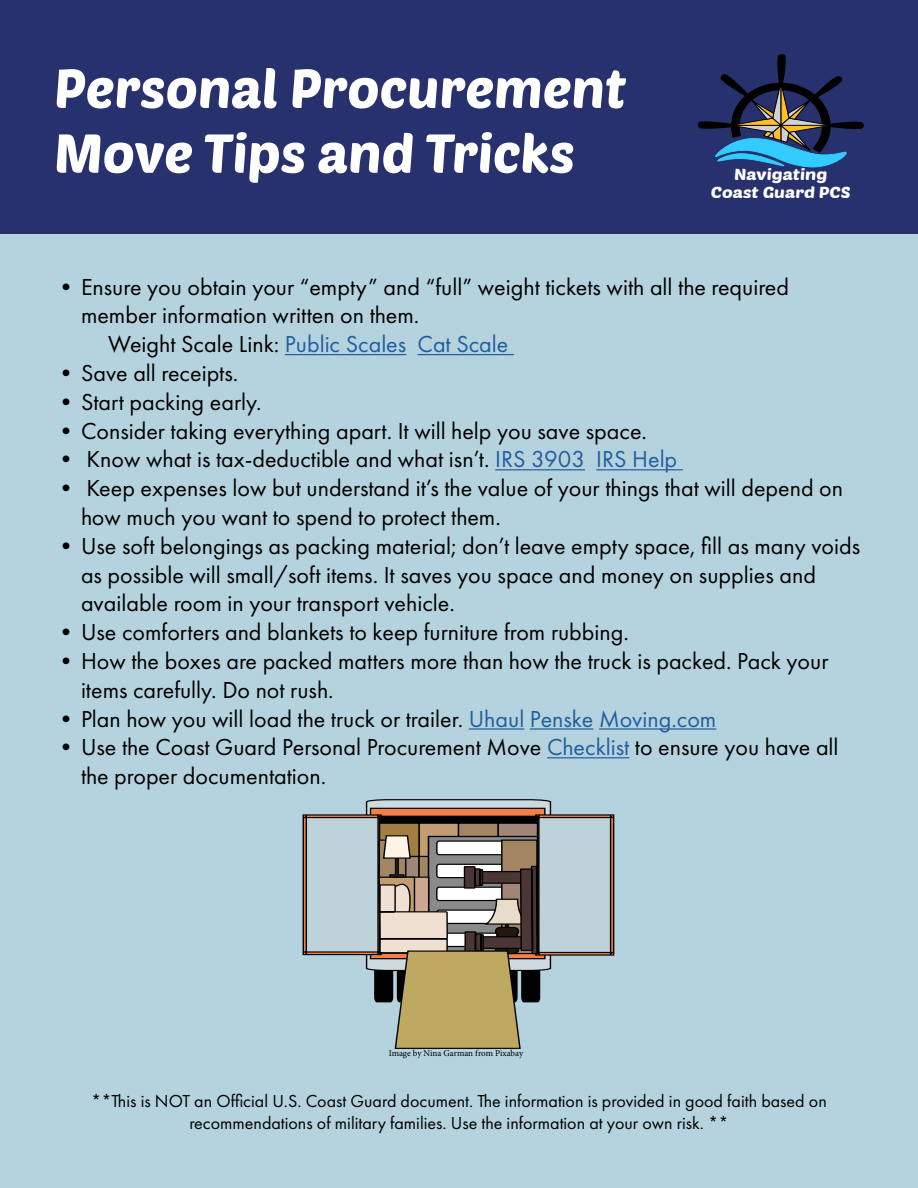
<style>
.page{position:relative;width:918px;height:1188px;background:#fff}
.page>*{position:absolute;margin:0;border:0;box-sizing:border-box;transform-origin:0 0}
.t1{font:54px/64.8px "Poetsen One";color:#fff}
.t2{font:24px/28.8px "Futura PT";color:#000}
.t3{font:24px "Futura PT";color:#215e9e}
.t4{font:18px/21.6px "Futura PT";color:#000;text-align:center}
.t5{font:15.6px/18.1px "Poetsen One";color:#fff;text-align:center;scale:1.16 1}
.t6{font:9px "Minion Pro";letter-spacing:-.005em;color:#000}
.s1{color:#000}
.s2{color:#215e9e}
</style>
<div class="page">
<div style="left:0;top:234px;width:918px;height:954px;background:#b5d3de"></div>
<div style="left:0;top:0;width:918px;height:234px;background:#27316d"></div>
<svg style="left:698px;top:54px;width:166px;height:114px;background:#2d416b"></svg>
<hr style="left:285px;top:354px;width:121px;height:1px;background:#215e9e">
<hr style="left:417px;top:354px;width:97px;height:1px;background:#215e9e">
<hr style="left:495px;top:469px;width:90px;height:1px;background:#215e9e">
<hr style="left:596px;top:469px;width:87px;height:1px;background:#215e9e">
<hr style="left:469px;top:728px;width:55px;height:2px;background:#215e9e">
<hr style="left:530px;top:728px;width:63px;height:2px;background:#215e9e">
<hr style="left:599px;top:728px;width:117px;height:2px;background:#215e9e">
<hr style="left:547px;top:757px;width:82px;height:1px;background:#215e9e">
<svg style="left:303px;top:799px;width:311px;height:250px;background:#a5a79e"></svg>
<h1 class="t1" style="left:54px;top:54px;width:574px">Personal Procurement<br>Move Tips and Tricks</h1>
<p class="t5" style="left:711px;top:165px;width:122px">Navigating<br>Coast Guard PCS</p>
<p class="t2" style="left:54px;top:272px;width:737px">•Ensure you obtain your “empty” and “full” weight tickets with all the required</p>
<p class="t2" style="left:81px;top:301px;width:340px">member information written on them.</p>
<p class="t3" style="left:108px;top:330px;width:402px"><span class="s1">Weight Scale Link:</span> Public Scales Cat Scale</p>
<p class="t2" style="left:54px;top:358px;width:186px">•Save all receipts.</p>
<p class="t2" style="left:54px;top:387px;width:209px">•Start packing early.</p>
<p class="t2" style="left:54px;top:416px;width:595px">•Consider taking everything apart. It will help you save space.</p>
<p class="t2" style="left:54px;top:445px;width:625px">• Know what is tax-deductible and what isn’t. <span class="s2">IRS 3903 IRS Help</span></p>
<p class="t2" style="left:81px;top:474px;width:764px;text-indent:-27px">• Keep expenses low but understand it’s the value of your things that will depend on how much you want to spend to protect them.</p>
<p class="t2" style="left:81px;top:531px;width:781px;text-indent:-27px">•Use soft belongings as packing material; don’t leave empty space, fill as many voids as possible will small/soft items. It saves you space and money on supplies and available room in your transport vehicle.</p>
<p class="t2" style="left:54px;top:618px;width:576px">•Use comforters and blankets to keep furniture from rubbing.</p>
<p class="t2" style="left:81px;top:646px;width:749px;text-indent:-27px">•How the boxes are packed matters more than how the truck is packed. Pack your items carefully. Do not rush.</p>
<p class="t2" style="left:54px;top:704px;width:664px">•Plan how you will load the truck or trailer. <span class="s2">Uhaul Penske Moving.com</span></p>
<p class="t2" style="left:81px;top:733px;width:759px;text-indent:-27px">•Use the Coast Guard Personal Procurement Move <span class="s2">Checklist</span> to ensure you have all the proper documentation.</p>
<p class="t6" style="left:389px;top:1047px;width:136px">Image by Nina Garman from Pixabay</p>
<p class="t4" style="left:91px;top:1090px;width:737px">**This is NOT an Official U.S. Coast Guard document. The information is provided in good faith based on recommendations of military families. Use the information at your own risk. **</p>
</div>
